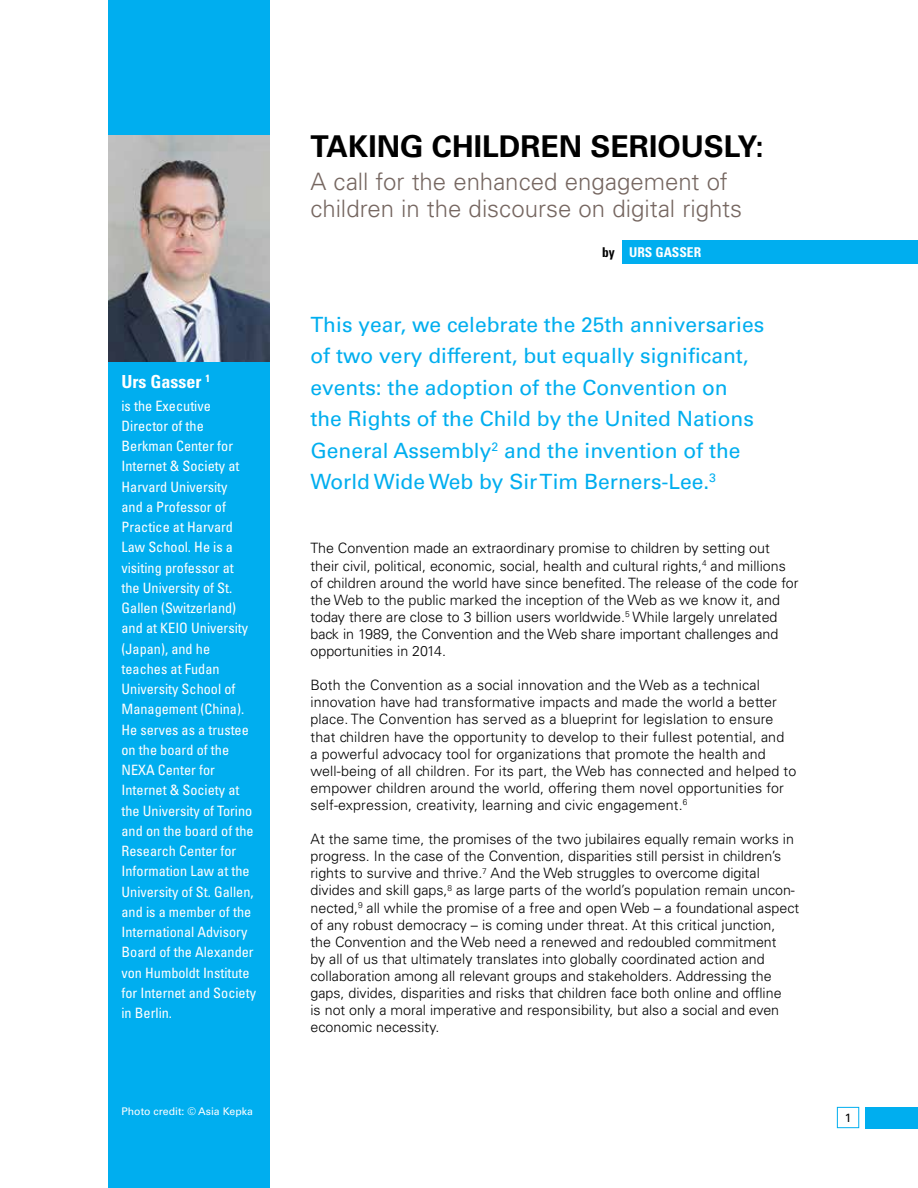
<style>
.page{position:relative;width:918px;height:1188px;background:#fff}
.page>*{position:absolute;margin:0;border:0;box-sizing:border-box;transform-origin:0 0}
.t1{font:700 30px "Univers LT Std";color:#000}
.t2{font:300 24px/27px "Univers LT Std";color:#766761}
.t3{font:21px/31.5px "Univers LT Std";color:#00aeef}
.t4{font:700 condensed 18px "Univers LT Std";color:#fff}
.t5{font:300 14.25px/17.1px "Univers LT Std";color:#000}
.t6{font:condensed 14.25px/20.2px "Univers LT Std";color:#fff}
.t7{font:700 condensed 13.5px "Univers LT Std";color:#fff}
.t8{font:12px "Univers LT Std";color:#000}
.t9{font:10.5px "Univers LT Std";color:#fff}
.s1{color:#000}
</style>
<div class="page">
<div style="left:837px;top:1107px;width:22px;height:21px;border:1px solid #00aeef"></div>
<div style="left:108px;top:0;width:162px;height:1188px;background:#00aeef"></div>
<div style="left:865px;top:1107px;width:53px;height:21px;background:#00aeef"></div>
<div style="left:622px;top:240px;width:296px;height:23px;background:#00aeef"></div>
<img style="left:108px;top:135px;width:162px;height:227px">
<p class="t4" style="left:122px;top:371px;width:90px">Urs Gasser <sup>1</sup></p>
<p class="t6" style="left:122px;top:395px;width:136px">is the Executive<br>Director of the<br>Berkman Center for<br>Internet &amp; Society at<br>Harvard University<br>and a Professor of<br>Practice at Harvard<br>Law School. He is a visiting professor at<br>the University of St.<br>Gallen (Switzerland) and at KEIO University (Japan), and he teaches at Fudan<br>University School of<br>Management (China).<br>He serves as a trustee on the board of the<br>NEXA Center for<br>Internet &amp; Society at the University of Torino and on the board of the<br>Research Center for<br>Information Law at the<br>University of St. Gallen, and is a member of the<br>International Advisory<br>Board of the Alexander von Humboldt Institute for Internet and Society in Berlin.</p>
<p class="t9" style="left:122px;top:1105px;width:133px">Photo credit: © Asia Kepka</p>
<h1 class="t1" style="left:310px;top:129px;width:455px">TAKING CHILDREN SERIOUSLY:</h1>
<h2 class="t2" style="left:310px;top:168px;width:433px">A call for the enhanced engagement of children in the discourse on digital rights</h2>
<p class="t7" style="left:602px;top:243px;width:101px"><span class="s1">by</span> URS GASSER</p>
<p class="t3" style="left:310px;top:309px;width:455px">This year, we celebrate the 25th anniversaries of two very different, but equally significant, events: the adoption of the Convention on the Rights of the Child by the United Nations General Assembly<sup>2</sup> and the invention of the World Wide Web by Sir Tim Berners-Lee.<sup>3</sup></p>
<p class="t5" style="left:310px;top:540px;width:490px">The Convention made an extraordinary promise to children by setting out their civil, political, economic, social, health and cultural rights,<sup>4</sup> and millions of children around the world have since benefited. The release of the code for the Web to the public marked the inception of the Web as we know it, and today there are close to 3 billion users worldwide.<sup>5</sup> While largely unrelated back in 1989, the Convention and the Web share important challenges and opportunities in 2014.</p>
<p class="t5" style="left:310px;top:677px;width:487px">Both the Convention as a social innovation and the Web as a technical innovation have had transformative impacts and made the world a better place. The Convention has served as a blueprint for legislation to ensure that children have the opportunity to develop to their fullest potential, and<br>a powerful advocacy tool for organizations that promote the health and well-being of all children. For its part, the Web has connected and helped to empower children around the world, offering them novel opportunities for self-expression, creativity, learning and civic engagement.<sup>6</sup></p>
<p class="t5" style="left:310px;top:831px;width:490px">At the same time, the promises of the two jubilaires equally remain works in progress. In the case of the Convention, disparities still persist in children’s rights to survive and thrive.<sup>7</sup> And the Web struggles to overcome digital divides and skill gaps,<sup>8</sup> as large parts of the world’s population remain uncon&shy;nected,<sup>9</sup> all while the promise of a free and open Web – a foundational aspect of any robust democracy – is coming under threat. At this critical junction, the Convention and the Web need a renewed and redoubled commitment<br>by all of us that ultimately translates into globally coordinated action and collaboration among all relevant groups and stakeholders. Addressing the gaps, divides, disparities and risks that children face both online and offline<br>is not only a moral imperative and responsibility, but also a social and even economic necessity.</p>
<p class="t8" style="left:845px;top:1111px;width:8px">1</p>
</div>
